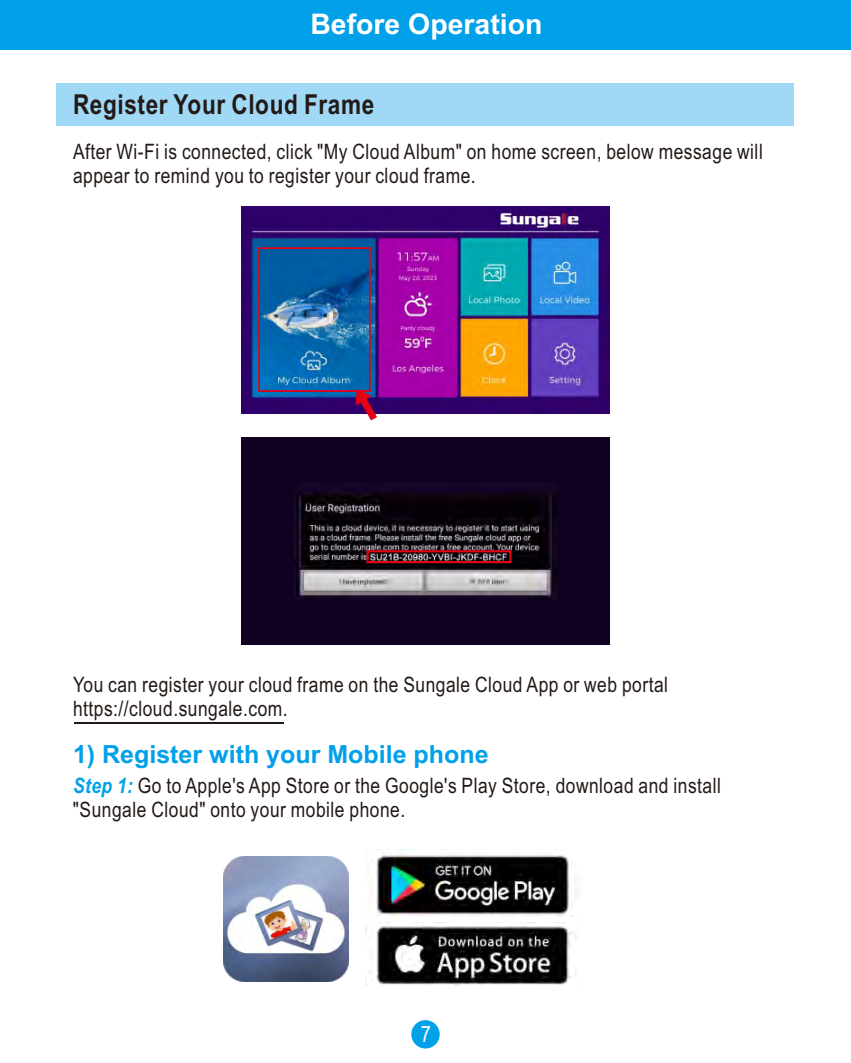
<style>
.page{position:relative;width:851px;height:1063px;background:#fff}
.page>*{position:absolute;margin:0;border:0;box-sizing:border-box;transform-origin:0 0}
.t1{font:700 28.5px "Arial";color:#fff}
.t2{font:700 27.5px "Arial Narrow";letter-spacing:.025em;color:#231916}
.t3{font:700 25px "Arial";color:#00a1e9}
.t4{font:22.5px "Arial Narrow";color:#fff}
.t5{font:21.25px/24px "Arial Narrow";letter-spacing:.025em;color:#231916}
.s1{font-weight:700;font-style:italic;color:#00a1e9}
</style>
<div class="page">
<div style="left:0;top:0;width:850px;height:50px;background:#00a1e9"></div>
<div style="left:411px;top:1020px;width:28px;height:29px;background:#00a1e9;border-radius:50%"></div>
<div style="left:57px;top:83px;width:737px;height:43px;background:#9fd9f6"></div>
<div style="left:241px;top:438px;width:368px;height:207px;background:#100122"></div>
<img style="left:294px;top:488px;width:262px;height:112px">
<img style="left:241px;top:207px;width:368px;height:207px">
<div style="left:258px;top:247px;width:112px;height:145px;border:2px solid #e60013"></div>
<div style="left:366px;top:550px;width:145px;height:13px;border:2px solid #e60013"></div>
<hr style="left:74px;top:722px;width:209px;height:2px;background:#231916">
<img style="left:365px;top:850px;width:212px;height:66px">
<img style="left:365px;top:926px;width:212px;height:59px">
<img style="left:223px;top:857px;width:125px;height:125px">
<svg style="left:355px;top:389px;width:22px;height:31px"></svg>
<h1 class="t1" style="left:310px;top:13px;width:233px">Before Operation</h1>
<p class="t2" style="left:73px;top:94px;width:303px">Register Your Cloud Frame</p>
<p class="t5" style="left:73px;top:141px;width:691px">After Wi-Fi is connected, click "My Cloud Album" on home screen, below message will appear to remind you to register your cloud frame.</p>
<p class="t5" style="left:73px;top:675px;width:596px">You can register your cloud frame on the Sungale Cloud App or web portal https://cloud.sungale.com.</p>
<p class="t3" style="left:73px;top:745px;width:417px">1) Register with your Mobile phone</p>
<p class="t5" style="left:73px;top:776px;width:649px"><span class="s1">Step 1:</span> Go to Apple's App Store or the Google's Play Store, download and install "Sungale Cloud" onto your mobile phone.</p>
<p class="t4" style="left:420px;top:1026px;width:12px">7</p>
</div>
